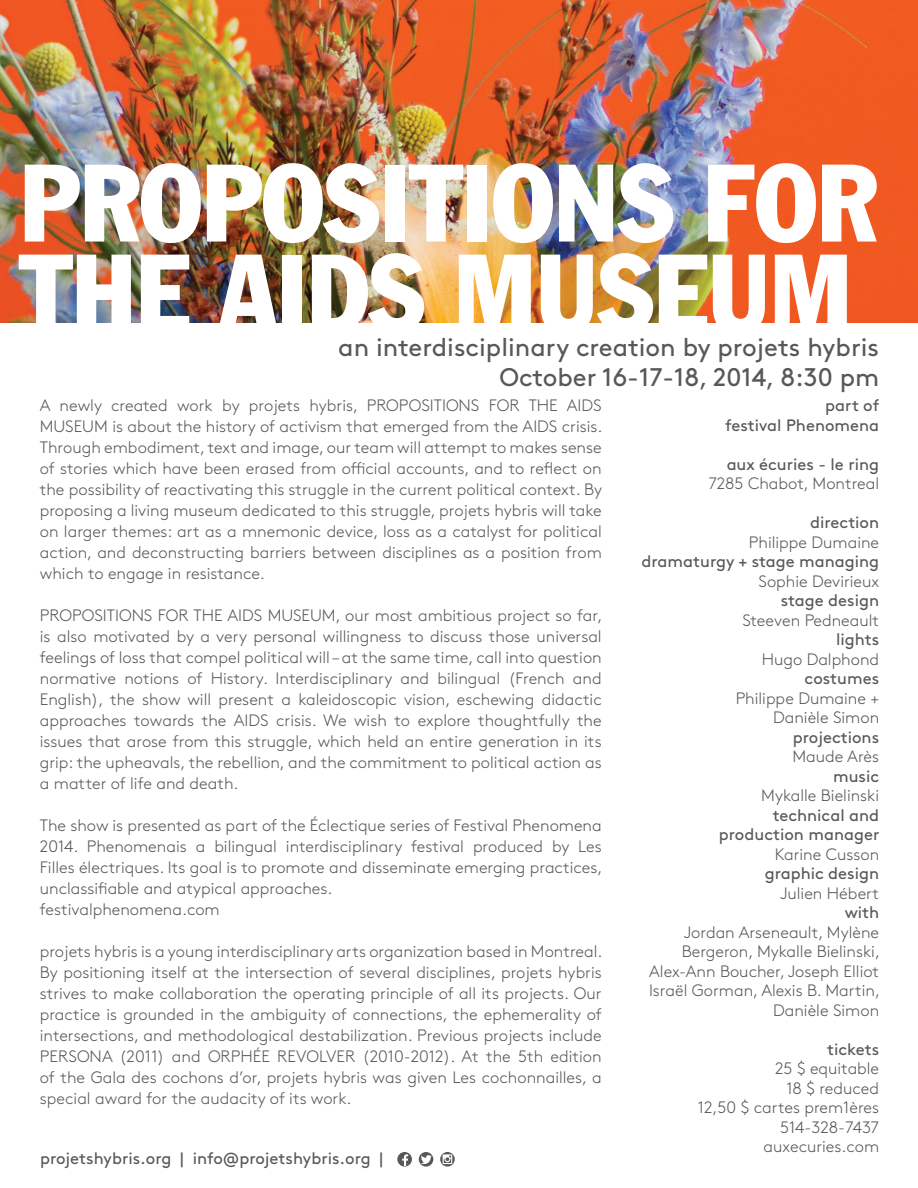
<style>
.page{position:relative;width:918px;height:1188px;background:#fff}
.page>*{position:absolute;margin:0;border:0;box-sizing:border-box;transform-origin:0 0}
.t1{font:108px/90px "Franklin Gothic Condensed";color:#fff}
.t2{font:25.5px/30px "Brown";color:#57585a;text-align:right}
.t3{font:300 16.5px/21px "Brown";color:#57585a;text-align:right}
.t4{font:16.5px/19.5px "Brown";color:#57585a;text-align:right}
</style>
<div class="page">
<img style="left:0;top:0;width:918px;height:322px">
<svg style="left:397px;top:1152px;width:15px;height:15px"></svg>
<svg style="left:419px;top:1152px;width:14px;height:15px"></svg>
<svg style="left:440px;top:1152px;width:15px;height:15px"></svg>
<h1 class="t1" style="left:20px;top:157px;width:859px">PROPOSITIONS FOR<br>THE AIDS MUSEUM</h1>
<h2 class="t2" style="left:338px;top:331px;width:542px">an interdisciplinary creation by projets hybris<br>October 16-17-18, 2014, 8:30 pm</h2>
<p class="t4" style="left:725px;top:394px;width:156px">part of<br>festival Phenomena</p>
<p class="t4" style="left:727px;top:453px;width:154px">aux écuries - le ring</p>
<p class="t3" style="left:708px;top:472px;width:172px">7285 Chabot, Montreal</p>
<p class="t4" style="left:810px;top:511px;width:70px">direction</p>
<p class="t3" style="left:749px;top:530px;width:132px">Philippe Dumaine</p>
<p class="t4" style="left:642px;top:550px;width:239px">dramaturgy + stage managing</p>
<p class="t3" style="left:759px;top:569px;width:122px">Sophie Devirieux</p>
<p class="t4" style="left:781px;top:589px;width:100px">stage design</p>
<p class="t3" style="left:742px;top:608px;width:138px">Steeven Pedneault</p>
<p class="t4" style="left:836px;top:628px;width:45px">lights</p>
<p class="t3" style="left:762px;top:647px;width:119px">Hugo Dalphond</p>
<p class="t4" style="left:805px;top:667px;width:76px">costumes</p>
<p class="t3" style="left:736px;top:687px;width:145px;line-height:19.5px">Philippe Dumaine +<br>Danièle Simon</p>
<p class="t4" style="left:793px;top:726px;width:88px">projections</p>
<p class="t3" style="left:792px;top:745px;width:88px">Maude Arès</p>
<p class="t4" style="left:833px;top:765px;width:48px">music</p>
<p class="t3" style="left:761px;top:784px;width:119px">Mykalle Bielinski</p>
<p class="t4" style="left:719px;top:804px;width:162px">technical and production manager</p>
<p class="t3" style="left:775px;top:842px;width:106px">Karine Cusson</p>
<p class="t4" style="left:765px;top:862px;width:116px">graphic design</p>
<p class="t3" style="left:780px;top:881px;width:100px">Julien Hébert</p>
<p class="t4" style="left:845px;top:901px;width:36px">with</p>
<p class="t3" style="left:649px;top:921px;width:233px;line-height:19.5px">Jordan Arseneault, Mylène<br>Bergeron, Mykalle Bielinski,<br>Alex-Ann Boucher, Joseph Elliot<br>Israël Gorman, Alexis B. Martin,<br>Danièle Simon</p>
<p class="t4" style="left:827px;top:1038px;width:54px">tickets</p>
<p class="t3" style="left:698px;top:1058px;width:183px;line-height:19.5px">25 $ equitable<br>18 $ reduced<br>12,50 $ cartes prem1ères<br>514-328-7437 auxecuries.com</p>
<p class="t3" style="left:40px;top:394px;width:564px;text-align:justify">A newly created work by projets hybris, PROPOSITIONS FOR THE AIDS MUSEUM is about the history of activism that emerged from the AIDS crisis.<br>Through embodiment, text and image, our team will attempt to makes sense of stories which have been erased from official accounts, and to reflect on the possibility of reactivating this struggle in the current political context. By proposing a living museum dedicated to this struggle, projets hybris will take on larger themes: art as a mnemonic device, loss as a catalyst for political action, and deconstructing barriers between disciplines as a position from which to engage in resistance.</p>
<p class="t3" style="left:40px;top:604px;width:564px;text-align:justify">PROPOSITIONS FOR THE AIDS MUSEUM, our most ambitious project so far, is also motivated by a very personal willingness to discuss those universal feelings of loss that compel political will – at the same time, call into question normative notions of History. Interdisciplinary and bilingual (French and English), the show will present a kaleidoscopic vision, eschewing didactic approaches towards the AIDS crisis. We wish to explore thoughtfully the issues that arose from this struggle, which held an entire generation in its grip: the upheavals, the rebellion, and the commitment to political action as a matter of life and death.</p>
<p class="t3" style="left:40px;top:814px;width:564px;text-align:left">The show is presented as part of the Éclectique series of Festival Phenomena 2014. Phenomenais a bilingual interdisciplinary festival produced by Les Filles électriques. Its goal is to promote and disseminate emerging practices, unclassifiable and atypical approaches.<br>festivalphenomena.com</p>
<p class="t3" style="left:40px;top:940px;width:564px;text-align:justify">projets hybris is a young interdisciplinary arts organization based in Montreal.<br>By positioning itself at the intersection of several disciplines, projets hybris strives to make collaboration the operating principle of all its projects. Our practice is grounded in the ambiguity of connections, the ephemerality of intersections, and methodological destabilization. Previous projects include PERSONA (2011) and ORPHÉE REVOLVER (2010-2012). At the 5th edition of the Gala des cochons d’or, projets hybris was given Les cochonnailles, a special award for the audacity of its work.</p>
<p class="t4" style="left:40px;top:1147px;width:345px">projetshybris.org | info@projetshybris.org |</p>
</div>
